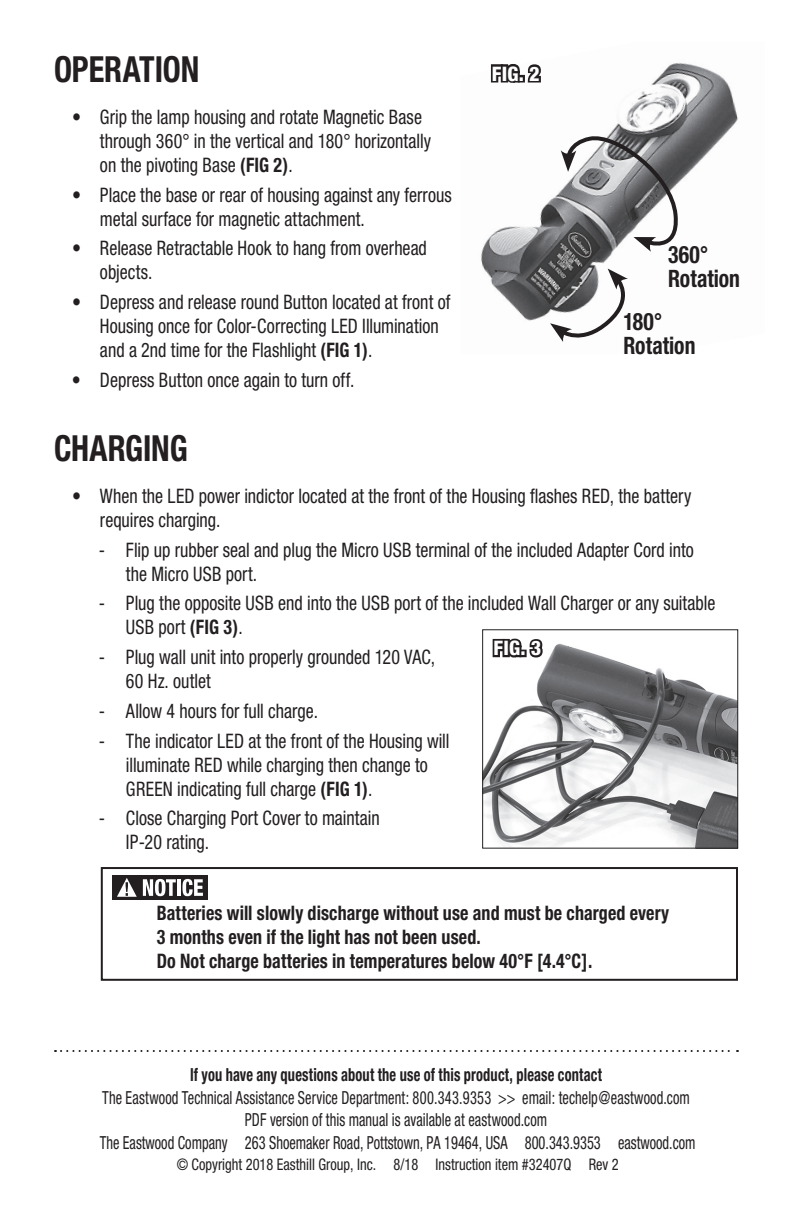
<style>
.page{position:relative;width:792px;height:1224px;background:#fff}
.page>*{position:absolute;margin:0;border:0;box-sizing:border-box;transform-origin:0 0}
.t1{font:700 condensed 36px "Helvetica Neue";letter-spacing:-.005em;color:#231f20;scale:.9 1}
.t2{font:700 condensed 24px/24px "Helvetica Neue";color:#231f20;scale:.9 1}
.t3{font:condensed 20px/24px "Helvetica Neue";color:#231f20;scale:.9 1}
.t4{font:700 condensed 20px/24px "Helvetica Neue";letter-spacing:.005em;color:#231f20;scale:.9 1}
.t5{font:800 condensed 20px "Helvetica Neue";letter-spacing:.01em;color:#fff}
.t6{font:condensed 18px/22.8px "Helvetica Neue";color:#231f20;text-align:center;scale:.8 1}
.t7{font:700 condensed 18px "Helvetica Neue";letter-spacing:.01em;color:#231f20;scale:.8 1}
.t8{font:condensed 16px "Helvetica Neue";color:#231f20;scale:.9 1}
.s1{font-weight:700}
</style>
<div class="page">
<img style="left:481px;top:63px;width:257px;height:258px">
<svg style="left:55px;top:1050px;width:683px;height:2px"></svg>
<div style="left:101px;top:867px;width:637px;height:114px;border:2px solid #231f20"></div>
<div style="left:112px;top:875px;width:96px;height:25px;background:#231f20"></div>
<svg style="left:117px;top:878px;width:20px;height:19px"></svg>
<svg style="left:143px;top:879px;width:33px;height:17px"></svg>
<hr style="left:177px;top:879px;width:4px;height:17px;background:#fff">
<svg style="left:182px;top:879px;width:21px;height:17px"></svg>
<img style="left:484px;top:643px;width:252px;height:203px">
<div style="left:482px;top:630px;width:256px;height:218px;border:1px solid #231f20"></div>
<svg style="left:491px;top:638px;width:54px;height:22px"></svg>
<svg style="left:489px;top:63px;width:55px;height:22px"></svg>
<svg style="left:550px;top:269px;width:91px;height:73px"></svg>
<svg style="left:561px;top:129px;width:123px;height:129px"></svg>
<h1 class="t1" style="left:54px;top:47px;width:163px">OPERATION</h1>
<p class="t3" style="left:100px;top:105px;width:369px;text-indent:-28px">• Grip the lamp housing and rotate Magnetic Base through 360° in the vertical and 180° horizontally on the pivoting Base <span class="s1">(FIG 2)</span>.</p>
<p class="t3" style="left:100px;top:182px;width:392px;text-indent:-28px">• Place the base or rear of housing against any ferrous metal surface for magnetic attachment.</p>
<p class="t3" style="left:100px;top:236px;width:365px;text-indent:-28px">• Release Retractable Hook to hang from overhead objects.</p>
<p class="t3" style="left:100px;top:290px;width:391px;text-indent:-28px">• Depress and release round Button located at front of<br>Housing once for Color-Correcting LED Illumination and a 2nd time for the Flashlight <span class="s1">(FIG 1)</span>.</p>
<p class="t3" style="left:72px;top:368px;width:315px">• Depress Button once again to turn off.</p>
<p class="t5" style="left:492px;top:61px;width:49px">FIG. 2</p>
<p class="t2" style="left:668px;top:243px;width:81px">360°<br>Rotation</p>
<p class="t2" style="left:624px;top:309px;width:81px">180°<br>Rotation</p>
<h1 class="t1" style="left:54px;top:426px;width:150px">CHARGING</h1>
<p class="t3" style="left:100px;top:484px;width:659px;text-indent:-28px">• When the LED power indictor located at the front of the Housing flashes RED, the battery requires charging.</p>
<p class="t3" style="left:126px;top:537px;width:633px;text-indent:-27px">- Flip up rubber seal and plug the Micro USB terminal of the included Adapter Cord into the Micro USB port.</p>
<p class="t3" style="left:126px;top:591px;width:657px;text-indent:-27px">- Plug the opposite USB end into the USB port of the included Wall Charger or any suitable<br>USB port <span class="s1">(FIG 3)</span>.</p>
<p class="t3" style="left:126px;top:645px;width:345px;text-indent:-27px">- Plug wall unit into properly grounded 120 VAC,<br>60 Hz. outlet</p>
<p class="t3" style="left:99px;top:699px;width:245px">- Allow 4 hours for full charge.</p>
<p class="t3" style="left:126px;top:729px;width:361px;text-indent:-27px">- The indicator LED at the front of the Housing will illuminate RED while charging then change to<br>GREEN indicating full charge <span class="s1">(FIG 1)</span>.</p>
<p class="t3" style="left:126px;top:806px;width:283px;text-indent:-27px">- Close Charging Port Cover to maintain<br>IP-20 rating.</p>
<p class="t5" style="left:494px;top:636px;width:49px">FIG. 3</p>
<p class="t4" style="left:157px;top:900px;width:571px">Batteries will slowly discharge without use and must be charged every<br>3 months even if the light has not been used.<br>Do Not charge batteries in temperatures below 40°F [4.4°C].</p>
<p class="t7" style="left:190px;top:1063px;width:516px">If you have any questions about the use of this product, please contact</p>
<p class="t6" style="left:100px;top:1086px;width:746px">The Eastwood Technical Assistance Service Department: 800.343.9353 &gt;&gt; email: techelp@eastwood.com<br>PDF version of this manual is available at eastwood.com<br>The Eastwood Company 263 Shoemaker Road, Pottstown, PA 19464, USA 800.343.9353 eastwood.com</p>
<p class="t8" style="left:177px;top:1155px;width:493px">© Copyright 2018 Easthill Group, Inc. 8/18 Instruction item #32407Q Rev 2</p>
</div>
